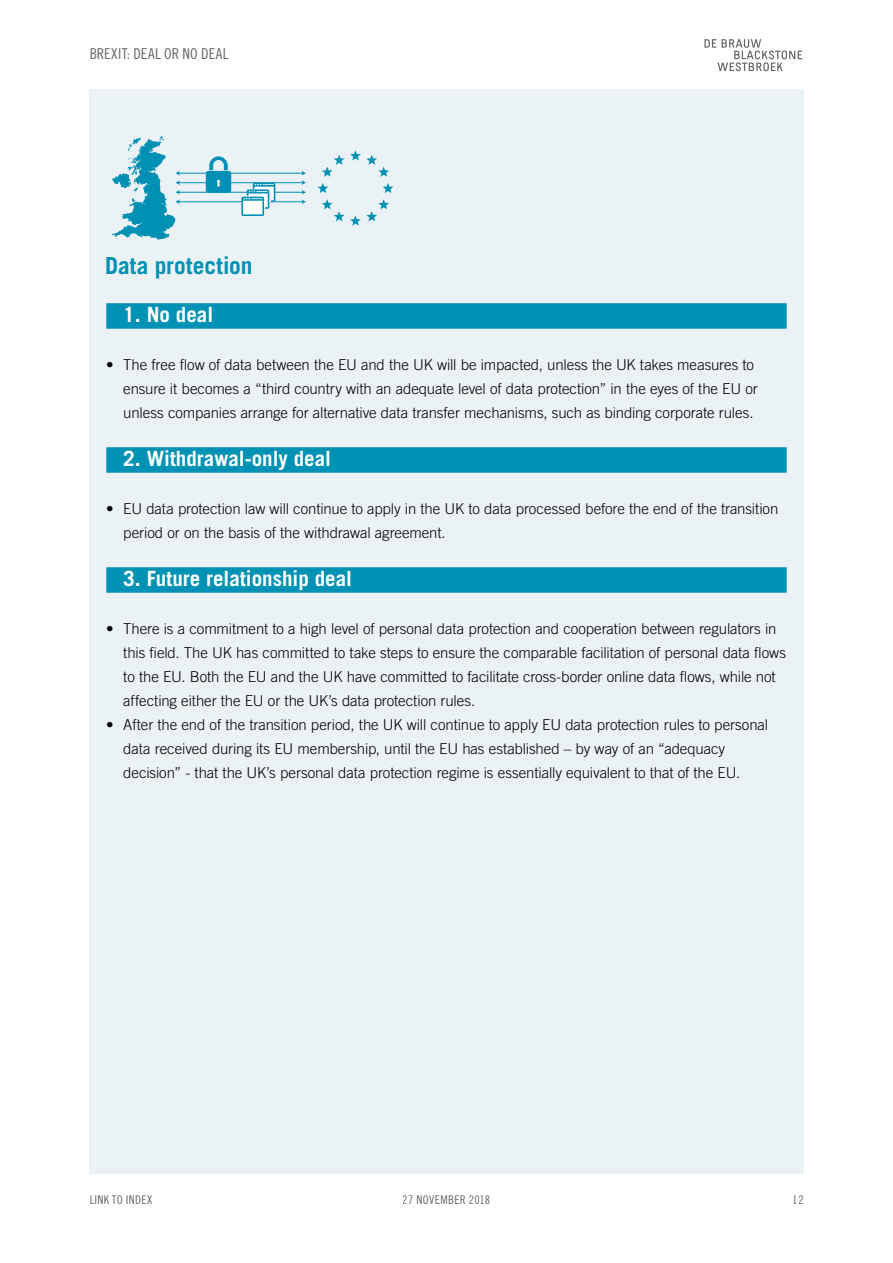
<style>
.page{position:relative;width:893px;height:1263px;background:#fff}
.page>*{position:absolute;margin:0;border:0;box-sizing:border-box;transform-origin:0 0}
.t1{font:700 23.4px "Trade Gothic LT Std";letter-spacing:.005em;color:#0090b3}
.t2{font:700 21px "Trade Gothic LT Std";color:#fff}
.t3{font:300 15px/24px "Trade Gothic LT Std";letter-spacing:-.005em;color:#000}
.t4{font:15px "Trade Gothic LT Std Cn 18";letter-spacing:.015em;color:#000}
.t5{font:12px "Trade Gothic LT Std Cn 18";letter-spacing:.025em;color:#000}
</style>
<div class="page">
<div style="left:89px;top:89px;width:715px;height:1085px;background:#ebf2f5"></div>
<svg style="left:704px;top:39px;width:98px;height:32px"></svg>
<div style="left:106px;top:303px;width:681px;height:26px;background:#0092b4"></div>
<div style="left:106px;top:447px;width:681px;height:26px;background:#0092b4"></div>
<div style="left:106px;top:567px;width:681px;height:26px;background:#0092b4"></div>
<svg style="left:383px;top:183px;width:10px;height:10px"></svg>
<svg style="left:317px;top:183px;width:11px;height:10px"></svg>
<svg style="left:322px;top:150px;width:67px;height:27px"></svg>
<svg style="left:322px;top:199px;width:67px;height:27px"></svg>
<hr style="left:178px;top:173px;width:125px;height:1px;background:#0090b3">
<hr style="left:178px;top:182px;width:125px;height:1px;background:#0090b3">
<hr style="left:178px;top:192px;width:125px;height:1px;background:#0090b3">
<hr style="left:178px;top:201px;width:125px;height:1px;background:#0090b3">
<svg style="left:112px;top:136px;width:68px;height:104px"></svg>
<svg style="left:302px;top:171px;width:4px;height:33px"></svg>
<svg style="left:241px;top:183px;width:34px;height:33px"></svg>
<svg style="left:206px;top:156px;width:25px;height:37px"></svg>
<p class="t4" style="left:89px;top:45px;width:141px">BREXIT: DEAL OR NO DEAL</p>
<h1 class="t1" style="left:105px;top:251px;width:149px">Data protection</h1>
<h2 class="t2" style="left:123px;top:302px;width:91px">1. No deal</h2>
<p class="t3" style="left:123px;top:353px;width:636px;text-indent:-17px">• The free flow of data between the EU and the UK will be impacted, unless the UK takes measures to ensure it becomes a “third country with an adequate level of data protection” in the eyes of the EU or unless companies arrange for alternative data transfer mechanisms, such as binding corporate rules.</p>
<h2 class="t2" style="left:123px;top:446px;width:209px">2. Withdrawal-only deal</h2>
<p class="t3" style="left:123px;top:497px;width:657px;text-indent:-17px">• EU data protection law will continue to apply in the UK to data processed before the end of the transition period or on the basis of the withdrawal agreement.</p>
<h2 class="t2" style="left:123px;top:566px;width:230px">3. Future relationship deal</h2>
<p class="t3" style="left:123px;top:617px;width:664px;text-indent:-17px">• There is a commitment to a high level of personal data protection and cooperation between regulators in this field. The UK has committed to take steps to ensure the comparable facilitation of personal data flows to the EU. Both the EU and the UK have committed to facilitate cross-border online data flows, while not affecting either the EU or the UK’s data protection rules.</p>
<p class="t3" style="left:123px;top:713px;width:646px;text-indent:-17px">• After the end of the transition period, the UK will continue to apply EU data protection rules to personal data received during its EU membership, until the EU has established – by way of an “adequacy decision” - that the UK’s personal data protection regime is essentially equivalent to that of the EU.</p>
<p class="t5" style="left:89px;top:1192px;width:65px">LINK TO INDEX</p>
<p class="t5" style="left:403px;top:1192px;width:89px">27 NOVEMBER 2018</p>
<p class="t5" style="left:793px;top:1192px;width:12px">12</p>
</div>
